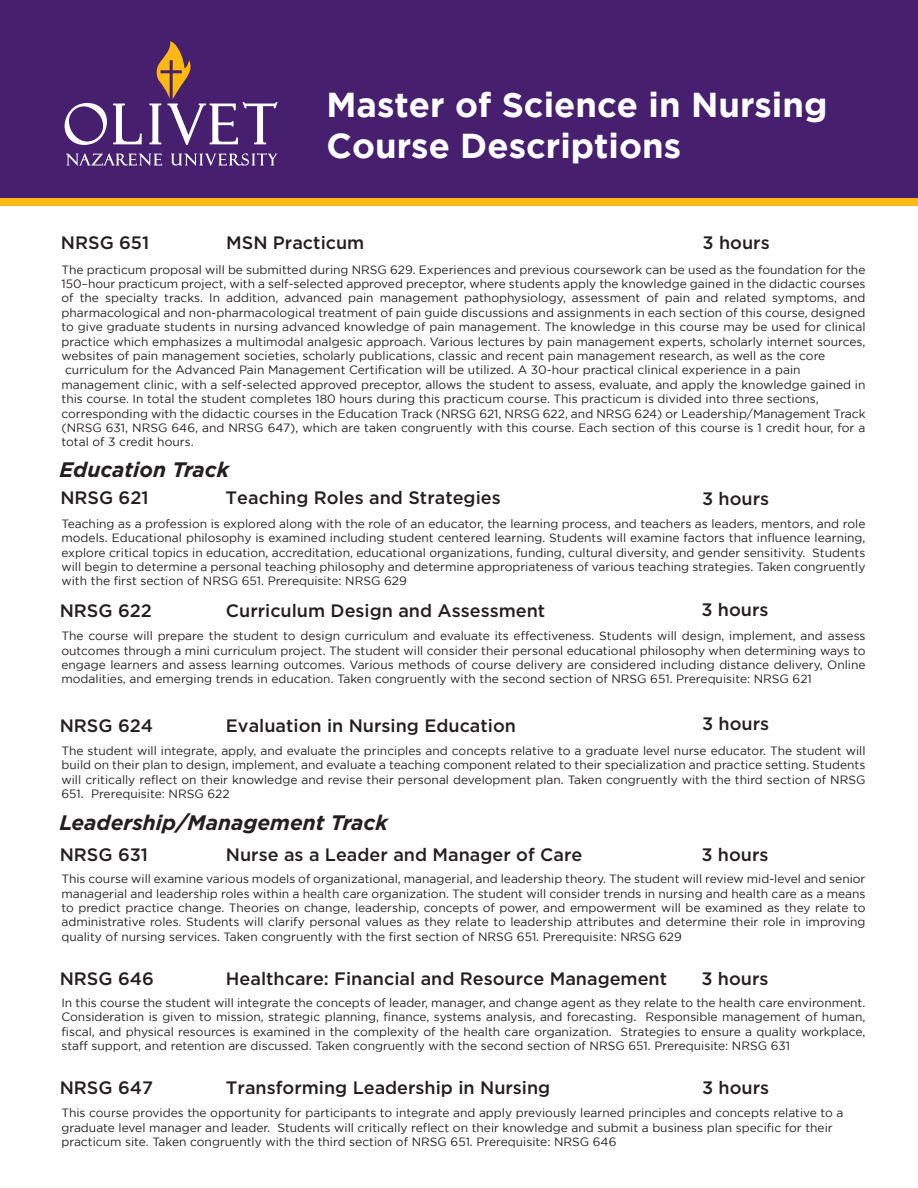
<style>
.page{position:relative;width:918px;height:1188px;background:#fff}
.page>*{position:absolute;margin:0;border:0;box-sizing:border-box;transform-origin:0 0}
.t1{font:700 34.5px/41.4px "Gotham";color:#fff}
.t2{font:italic 700 21px "Gotham";color:#231f20}
.t3{font:500 18px "Gotham";color:#231f20}
.t4{font:12px/14.4px "Gotham";color:#231f20;text-align:justify}
</style>
<div class="page">
<div style="left:0;top:0;width:918px;height:202px;background:#471f6f"></div>
<div style="left:0;top:198px;width:918px;height:7px;background:#fcb814"></div>
<svg style="left:65px;top:41px;width:213px;height:125px"></svg>
<h1 class="t1" style="left:327px;top:83px;width:502px">Master of Science in Nursing<br>Course Descriptions</h1>
<h3 class="t3" style="left:61px;top:231px;width:90px">NRSG 651</h3>
<h3 class="t3" style="left:703px;top:231px;width:69px">3 hours</h3>
<p class="t4" style="left:61px;top:262px;width:805px">The practicum proposal will be submitted during NRSG 629. Experiences and previous coursework can be used as the foundation for the</p>
<p class="t4" style="left:61px;top:276px;width:806px">150–hour practicum project, with a self-selected approved preceptor, where students apply the knowledge gained in the didactic courses</p>
<p class="t4" style="left:61px;top:291px;width:806px">of the specialty tracks. In addition, advanced pain management pathophysiology, assessment of pain and related symptoms, and</p>
<p class="t4" style="left:61px;top:305px;width:806px">pharmacological and non-pharmacological treatment of pain guide discussions and assignments in each section of this course, designed</p>
<p class="t4" style="left:61px;top:319px;width:806px">to give graduate students in nursing advanced knowledge of pain management. The knowledge in this course may be used for clinical</p>
<p class="t4" style="left:61px;top:334px;width:805px">practice which emphasizes a multimodal analgesic approach. Various lectures by pain management experts, scholarly internet sources,</p>
<p class="t4" style="left:61px;top:348px;width:765px">websites of pain management societies, scholarly publications, classic and recent pain management research, as well as the core</p>
<p class="t4" style="left:65px;top:363px;width:737px">curriculum for the Advanced Pain Management Certification will be utilized. A 30-hour practical clinical experience in a pain</p>
<p class="t4" style="left:61px;top:377px;width:805px">management clinic, with a self-selected approved preceptor, allows the student to assess, evaluate, and apply the knowledge gained in</p>
<p class="t4" style="left:61px;top:391px;width:759px">this course. In total the student completes 180 hours during this practicum course. This practicum is divided into three sections,</p>
<p class="t4" style="left:61px;top:406px;width:806px">corresponding with the didactic courses in the Education Track (NRSG 621, NRSG 622, and NRSG 624) or Leadership/Management Track</p>
<p class="t4" style="left:61px;top:420px;width:805px">(NRSG 631, NRSG 646, and NRSG 647), which are taken congruently with this course. Each section of this course is 1 credit hour, for a</p>
<p class="t4" style="left:61px;top:435px;width:134px">total of 3 credit hours.</p>
<h3 class="t3" style="left:226px;top:231px;width:140px">MSN Practicum</h3>
<h2 class="t2" style="left:59px;top:456px;width:171px">Education Track</h2>
<h3 class="t3" style="left:226px;top:486px;width:277px">Teaching Roles and Strategies</h3>
<h3 class="t3" style="left:60px;top:486px;width:90px">NRSG 621</h3>
<h3 class="t3" style="left:702px;top:487px;width:69px">3 hours</h3>
<p class="t4" style="left:62px;top:516px;width:806px">Teaching as a profession is explored along with the role of an educator, the learning process, and teachers as leaders, mentors, and role models. Educational philosophy is examined including student centered learning. Students will examine factors that influence learning, explore critical topics in education, accreditation, educational organizations, funding, cultural diversity, and gender sensitivity. Students will begin to determine a personal teaching philosophy and determine appropriateness of various teaching strategies. Taken congruently with the first section of NRSG 651. Prerequisite: NRSG 629</p>
<h3 class="t3" style="left:60px;top:599px;width:94px">NRSG 622</h3>
<h3 class="t3" style="left:226px;top:599px;width:321px">Curriculum Design and Assessment</h3>
<h3 class="t3" style="left:701px;top:598px;width:69px">3 hours</h3>
<p class="t4" style="left:62px;top:629px;width:806px">The course will prepare the student to design curriculum and evaluate its effectiveness. Students will design, implement, and assess outcomes through a mini curriculum project. The student will consider their personal educational philosophy when determining ways to engage learners and assess learning outcomes. Various methods of course delivery are considered including distance delivery, Online modalities, and emerging trends in education. Taken congruently with the second section of NRSG 651. Prerequisite: NRSG 621</p>
<h3 class="t3" style="left:60px;top:714px;width:95px">NRSG 624</h3>
<h3 class="t3" style="left:226px;top:714px;width:292px">Evaluation in Nursing Education</h3>
<h3 class="t3" style="left:702px;top:712px;width:69px">3 hours</h3>
<p class="t4" style="left:62px;top:743px;width:806px">The student will integrate, apply, and evaluate the principles and concepts relative to a graduate level nurse educator. The student will build on their plan to design, implement, and evaluate a teaching component related to their specialization and practice setting. Students will critically reflect on their knowledge and revise their personal development plan. Taken congruently with the third section of NRSG 651. Prerequisite: NRSG 622</p>
<h2 class="t2" style="left:59px;top:808px;width:330px">Leadership/Management Track</h2>
<h3 class="t3" style="left:60px;top:843px;width:90px">NRSG 631</h3>
<h3 class="t3" style="left:226px;top:843px;width:358px">Nurse as a Leader and Manager of Care</h3>
<h3 class="t3" style="left:701px;top:843px;width:69px">3 hours</h3>
<p class="t4" style="left:62px;top:872px;width:806px">This course will examine various models of organizational, managerial, and leadership theory. The student will review mid-level and senior managerial and leadership roles within a health care organization. The student will consider trends in nursing and health care as a means to predict practice change. Theories on change, leadership, concepts of power, and empowerment will be examined as they relate to administrative roles. Students will clarify personal values as they relate to leadership attributes and determine their role in improving quality of nursing services. Taken congruently with the first section of NRSG 651. Prerequisite: NRSG 629</p>
<h3 class="t3" style="left:60px;top:967px;width:96px">NRSG 646</h3>
<h3 class="t3" style="left:226px;top:967px;width:443px">Healthcare: Financial and Resource Management</h3>
<h3 class="t3" style="left:701px;top:967px;width:69px">3 hours</h3>
<p class="t4" style="left:62px;top:995px;width:805px">In this course the student will integrate the concepts of leader, manager, and change agent as they relate to the health care environment.<br>Consideration is given to mission, strategic planning, finance, systems analysis, and forecasting. Responsible management of human, fiscal, and physical resources is examined in the complexity of the health care organization. Strategies to ensure a quality workplace, staff support, and retention are discussed. Taken congruently with the second section of NRSG 651. Prerequisite: NRSG 631</p>
<h3 class="t3" style="left:60px;top:1076px;width:95px">NRSG 647</h3>
<h3 class="t3" style="left:226px;top:1076px;width:326px">Transforming Leadership in Nursing</h3>
<h3 class="t3" style="left:702px;top:1076px;width:69px">3 hours</h3>
<p class="t4" style="left:62px;top:1106px;width:784px;text-align:left">This course provides the opportunity for participants to integrate and apply previously learned principles and concepts relative to a graduate level manager and leader. Students will critically reflect on their knowledge and submit a business plan specific for their practicum site. Taken congruently with the third section of NRSG 651. Prerequisite: NRSG 646</p>
</div>
